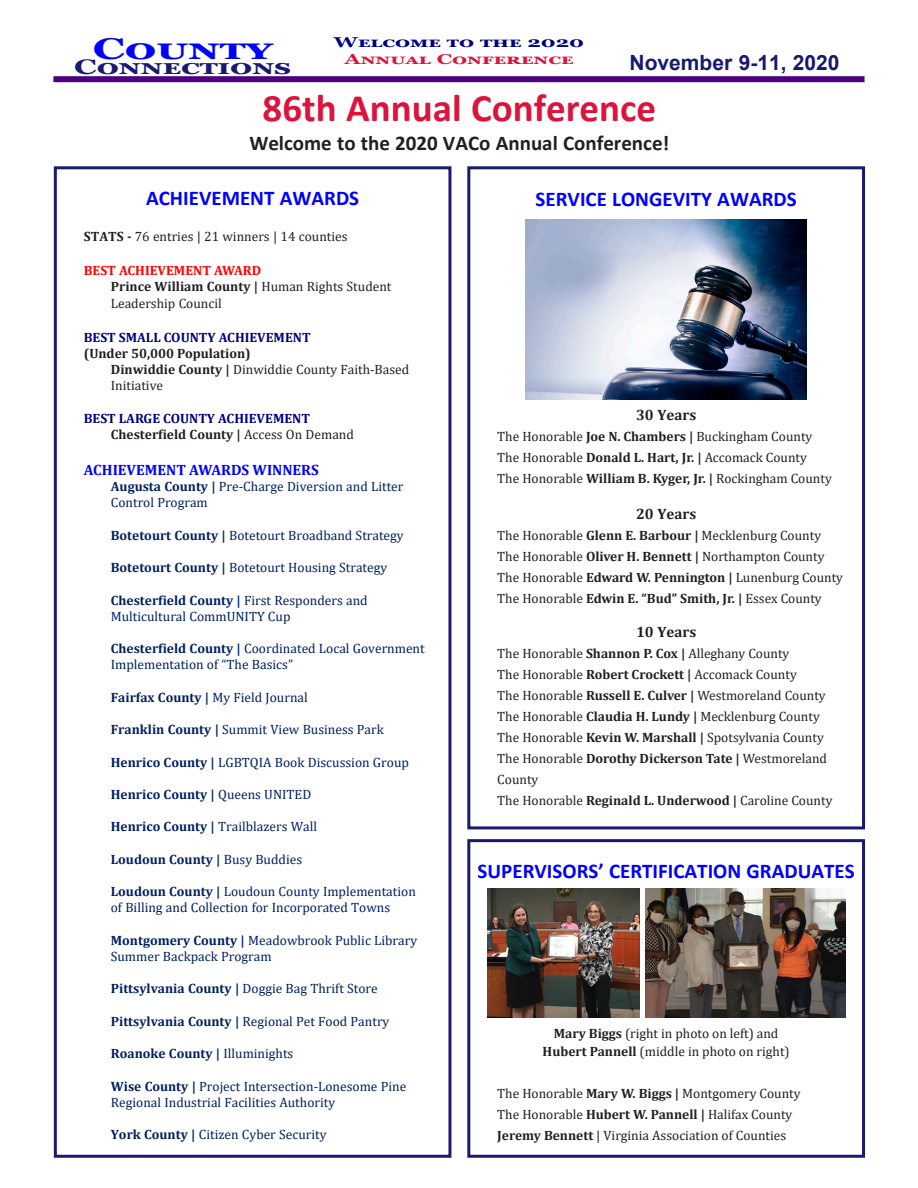
<style>
.page{position:relative;width:918px;height:1188px;background:#fff}
.page>*{position:absolute;margin:0;border:0;box-sizing:border-box;transform-origin:0 0}
.Headline_Type{font:700 39px "Calibri";color:#dc143c}
.t1{font:700 30px "Georgia";color:#00f;scale:1.5 1}
.Calisto_MT_10_w_inde{font:700 21px "Calibri";color:#00f}
.Calisto_MT_10_w_inde-2{font:700 21px "Calibri";color:#231f20}
.t2{font:700 21px "Arial";color:#191970}
.t3{font:700 21px "Georgia";color:#191970;scale:1.5 1}
.No_Spacing{font:700 15px "Cambria";color:#00f}
.Calisto_MT_10_w_inde-3{font:700 15px "Cambria";color:#231f20}
.t4{font:700 14.25px/17.1px "Georgia";color:#000080;text-align:center;scale:1.5 1}
.No_Spacing-2{font:13.5px/21px "Cambria";color:#231f20}
.Normal__Web{font:13.5px/16.2px "Cambria";color:#002060}
.Normal__Web-2{font:700 13.5px "Cambria";color:#002060}
.No_Spacing-3{font:700 13.5px "Cambria";color:#231f20}
.No_Spacing-4{font:700 13.5px "Cambria";color:#000080}
.Calisto_MT_10_w_inde-4{font:13.5px "Cambria";color:#231f20}
.Calisto_MT_10_w_inde-5{font:700 13.5px "Cambria";color:#f00}
.s1{color:#dc143c}
.s2{font-weight:700}
.s3{font-weight:400}
</style>
<div class="page">
<div style="left:467px;top:839px;width:398px;height:319px;border:3px solid #191970"></div>
<div style="left:53px;top:76px;width:812px;height:6px;background:#4b0082"></div>
<div style="left:54px;top:166px;width:397px;height:992px;border:3px solid #191970"></div>
<div style="left:467px;top:166px;width:398px;height:663px;border:3px solid #191970"></div>
<img style="left:487px;top:889px;width:152px;height:128px">
<img style="left:646px;top:889px;width:199px;height:129px">
<img style="left:526px;top:219px;width:281px;height:181px">
<p class="t4" style="left:334px;top:34px;width:168px">Welcome to the 2020<br><span class="s1">Annual Conference</span></p>
<p class="Headline_Type" style="left:263px;top:81px;width:395px">86th Annual Conference</p>
<p class="t1" style="left:93px;top:29px;width:121px">County</p>
<p class="t2" style="left:630px;top:48px;width:212px">November 9-11, 2020</p>
<p class="t3" style="left:74px;top:53px;width:146px">Connections</p>
<p class="Calisto_MT_10_w_inde-2" style="left:249px;top:128px;width:422px">Welcome to the 2020 VACo Annual Conference!</p>
<p class="Calisto_MT_10_w_inde" style="left:146px;top:183px;width:215px">ACHIEVEMENT AWARDS</p>
<p class="Calisto_MT_10_w_inde-4" style="left:84px;top:228px;width:265px"><span class="s2">STATS -</span> 76 entries | 21 winners | 14 counties</p>
<p class="Calisto_MT_10_w_inde-5" style="left:84px;top:261px;width:179px">BEST ACHIEVEMENT AWARD</p>
<p class="No_Spacing-2" style="left:111px;top:279px;width:282px;line-height:16.2px"><span class="s2">Prince William County |</span> Human Rights Student<br>Leadership Council</p>
<p class="No_Spacing-4" style="left:84px;top:328px;width:228px">BEST SMALL COUNTY ACHIEVEMENT</p>
<p class="No_Spacing-3" style="left:84px;top:344px;width:168px">(Under 50,000 Population)</p>
<p class="No_Spacing-2" style="left:111px;top:361px;width:300px;line-height:16.2px"><span class="s2">Dinwiddie County |</span> Dinwiddie County Faith-Based<br>Initiative</p>
<p class="No_Spacing-4" style="left:84px;top:409px;width:228px">BEST LARGE COUNTY ACHIEVEMENT</p>
<p class="No_Spacing-3" style="left:111px;top:425px;width:245px">Chesterfield County | <span class="s3">Access On Demand</span></p>
<p class="No_Spacing" style="left:84px;top:459px;width:236px">ACHIEVEMENT AWARDS WINNERS</p>
<p class="Normal__Web" style="left:111px;top:478px;width:294px"><span class="s2">Augusta County |</span> Pre-Charge Diversion and Litter<br>Control Program</p>
<p class="Normal__Web" style="left:111px;top:527px;width:294px"><span class="s2">Botetourt County |</span> Botetourt Broadband Strategy</p>
<p class="Normal__Web" style="left:111px;top:559px;width:278px"><span class="s2">Botetourt County |</span> Botetourt Housing Strategy</p>
<p class="Normal__Web-2" style="left:111px;top:590px;width:258px">Chesterfield County | <span class="s3">First Responders and</span></p>
<p class="Normal__Web" style="left:111px;top:608px;width:181px">Multicultural CommUNITY Cup</p>
<p class="Normal__Web" style="left:111px;top:640px;width:315px"><span class="s2">Chesterfield County |</span> Coordinated Local Government<br>Implementation of “The Basics”</p>
<p class="Normal__Web-2" style="left:111px;top:688px;width:198px">Fairfax County | <span class="s3">My Field Journal</span></p>
<p class="Normal__Web" style="left:111px;top:721px;width:275px"><span class="s2">Franklin County |</span> Summit View Business Park</p>
<p class="Normal__Web" style="left:111px;top:754px;width:300px"><span class="s2">Henrico County |</span> LGBTQIA Book Discussion Group</p>
<p class="Normal__Web-2" style="left:111px;top:785px;width:202px">Henrico County | <span class="s3">Queens UNITED</span></p>
<p class="Normal__Web" style="left:111px;top:819px;width:208px"><span class="s2">Henrico County |</span> Trailblazers Wall</p>
<p class="Normal__Web-2" style="left:111px;top:850px;width:193px">Loudoun County | <span class="s3">Busy Buddies</span></p>
<p class="Normal__Web" style="left:111px;top:883px;width:307px"><span class="s2">Loudoun County |</span> Loudoun County Implementation</p>
<p class="Normal__Web" style="left:111px;top:900px;width:281px">of Billing and Collection for Incorporated Towns</p>
<p class="Normal__Web" style="left:111px;top:932px;width:308px"><span class="s2">Montgomery County |</span> Meadowbrook Public Library<br>Summer Backpack Program</p>
<p class="Normal__Web" style="left:111px;top:981px;width:268px"><span class="s2">Pittsylvania County |</span> Doggie Bag Thrift Store</p>
<p class="Normal__Web" style="left:111px;top:1013px;width:280px"><span class="s2">Pittsylvania County |</span> Regional Pet Food Pantry</p>
<p class="Normal__Web-2" style="left:111px;top:1044px;width:184px">Roanoke County | <span class="s3">Illuminights</span></p>
<p class="Normal__Web" style="left:111px;top:1078px;width:297px"><span class="s2">Wise County |</span> Project Intersection-Lonesome Pine<br>Regional Industrial Facilities Authority</p>
<p class="Normal__Web" style="left:111px;top:1126px;width:217px"><span class="s2">York County |</span> Citizen Cyber Security</p>
<p class="Calisto_MT_10_w_inde" style="left:536px;top:184px;width:263px">SERVICE LONGEVITY AWARDS</p>
<p class="Calisto_MT_10_w_inde-3" style="left:636px;top:404px;width:62px">30 Years</p>
<p class="No_Spacing-2" style="left:497px;top:426px;width:317px">The Honorable <span class="s2">Joe N. Chambers |</span> Buckingham County</p>
<p class="No_Spacing-2" style="left:497px;top:447px;width:311px">The Honorable <span class="s2">Donald L. Hart, Jr. |</span> Accomack County</p>
<p class="No_Spacing-2" style="left:497px;top:468px;width:336px">The Honorable <span class="s2">William B. Kyger, Jr. |</span> Rockingham County</p>
<p class="Calisto_MT_10_w_inde-3" style="left:636px;top:503px;width:62px">20 Years</p>
<p class="No_Spacing-2" style="left:497px;top:525px;width:325px">The Honorable <span class="s2">Glenn E. Barbour |</span> Mecklenburg County</p>
<p class="No_Spacing-2" style="left:497px;top:546px;width:329px">The Honorable <span class="s2">Oliver H. Bennett |</span> Northampton County</p>
<p class="No_Spacing-2" style="left:497px;top:567px;width:347px">The Honorable <span class="s2">Edward W. Pennington |</span> Lunenburg County</p>
<p class="No_Spacing-2" style="left:497px;top:588px;width:326px">The Honorable <span class="s2">Edwin E. “Bud” Smith, Jr. |</span> Essex County</p>
<p class="Calisto_MT_10_w_inde-3" style="left:636px;top:621px;width:62px">10 Years</p>
<p class="No_Spacing-2" style="left:497px;top:643px;width:301px">The Honorable <span class="s2">Shannon P. Cox |</span> Alleghany County<br>The Honorable <span class="s2">Robert Crockett |</span> Accomack County</p>
<p class="No_Spacing-2" style="left:497px;top:685px;width:330px">The Honorable <span class="s2">Russell E. Culver |</span> Westmoreland County<br>The Honorable <span class="s2">Claudia H. Lundy |</span> Mecklenburg County</p>
<p class="No_Spacing-2" style="left:497px;top:727px;width:328px">The Honorable <span class="s2">Kevin W. Marshall |</span> Spotsylvania County</p>
<p class="No_Spacing-2" style="left:497px;top:748px;width:331px">The Honorable <span class="s2">Dorothy Dickerson Tate |</span> Westmoreland<br>County</p>
<p class="No_Spacing-2" style="left:497px;top:790px;width:337px">The Honorable <span class="s2">Reginald L. Underwood |</span> Caroline County</p>
<p class="Calisto_MT_10_w_inde" style="left:478px;top:856px;width:379px">SUPERVISORS’ CERTIFICATION GRADUATES</p>
<p class="No_Spacing-2" style="left:554px;top:1023px;width:226px"><span class="s2">Mary Biggs</span> (right in photo on left) and</p>
<p class="No_Spacing-2" style="left:543px;top:1041px;width:249px"><span class="s2">Hubert Pannell</span> (middle in photo on right)</p>
<p class="No_Spacing-2" style="left:497px;top:1083px;width:305px">The Honorable <span class="s2">Mary W. Biggs |</span> Montgomery County<br>The Honorable <span class="s2">Hubert W. Pannell |</span> Halifax County<br><span class="s2">Jeremy Bennett</span> | Virginia Association of Counties</p>
</div>
